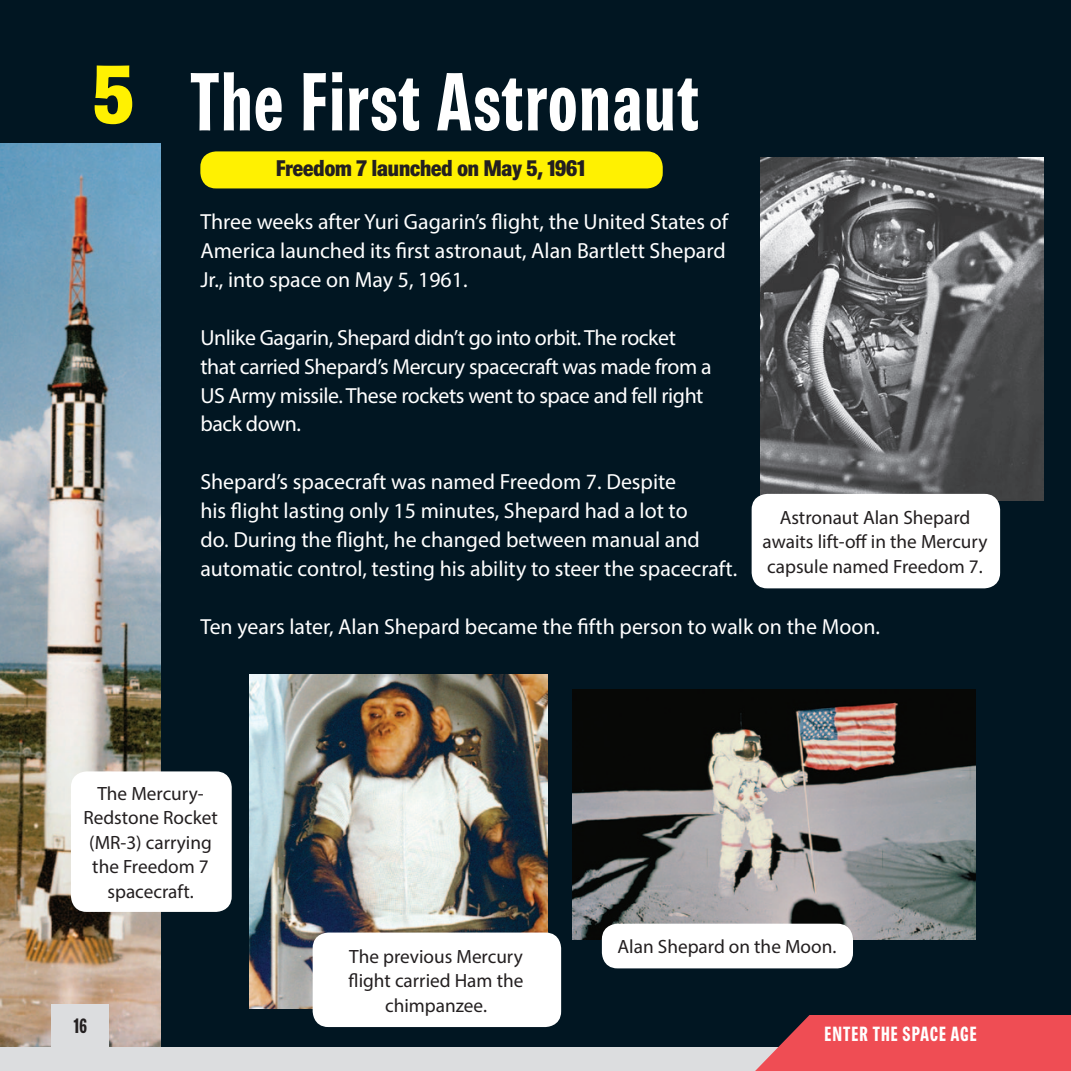
<style>
.page{position:relative;width:1071px;height:1071px;background:#fff}
.page>*{position:absolute;margin:0;border:0;box-sizing:border-box;transform-origin:0 0}
.t1{font:84px "Brown Condensed Display";letter-spacing:.03em;color:#fff}
.t2{font:84px "Brown Display";color:#fff101}
.t3{font:22.75px "Brown Display";color:#231f20}
.t4{font:21.88px/28.9px "Myriad Pro";color:#fff;text-align:justify}
.t5{font:21.88px/28.9px "Myriad Pro";letter-spacing:-.02em;color:#fff}
.t6{font:21px "Brown Condensed Display";color:#fff}
.t7{font:21px "Brown Condensed Display";color:#231f20}
.t8{font:19.25px/24.5px "Myriad Pro";color:#231f20;text-align:center}
</style>
<div class="page">
<div style="left:0;top:0;width:1071px;height:1051px;background:#011622"></div>
<img style="left:0;top:144px;width:161px;height:903px">
<img style="left:572px;top:689px;width:404px;height:250px">
<img style="left:760px;top:157px;width:284px;height:343px">
<div style="left:752px;top:494px;width:248px;height:94px;background:#fff;border-radius:16px"></div>
<img style="left:249px;top:675px;width:299px;height:333px">
<div style="left:313px;top:933px;width:248px;height:94px;background:#fff;border-radius:16px"></div>
<div style="left:200px;top:151px;width:463px;height:37px;background:#fff101;border-radius:16px"></div>
<div style="left:0;top:1047px;width:1071px;height:24px;background:#dcdddf"></div>
<svg style="left:755px;top:1015px;width:316px;height:56px;background:#dd4b52"></svg>
<div style="left:52px;top:1004px;width:57px;height:67px;background:#dcdddf"></div>
<div style="left:71px;top:771px;width:161px;height:141px;background:#fff;border-radius:16px"></div>
<div style="left:602px;top:924px;width:251px;height:44px;background:#fff;border-radius:16px"></div>
<h1 class="t2" style="left:93px;top:47px;width:42px">5</h1>
<h1 class="t1" style="left:189px;top:54px;width:511px">THE FIRST ASTRONAUT</h1>
<p class="t3" style="left:276px;top:155px;width:310px">Freedom 7 launched on May 5, 1961</p>
<p class="t4" style="left:200px;top:207px;width:529px">Three weeks after Yuri Gagarin’s flight, the United States of America launched its first astronaut, Alan Bartlett Shepard Jr., into space on May 5, 1961.</p>
<p class="t5" style="left:200px;top:323px;width:513px">Unlike Gagarin, Shepard didn’t go into orbit. The rocket that carried Shepard’s Mercury spacecraft was made from a US Army missile. These rockets went to space and fell right back down.</p>
<p class="t4" style="left:200px;top:467px;width:538px;text-align:left">Shepard’s spacecraft was named Freedom 7. Despite<br>his flight lasting only 15 minutes, Shepard had a lot to<br>do. During the flight, he changed between manual and automatic control, testing his ability to steer the spacecraft.</p>
<p class="t4" style="left:200px;top:611px;width:681px">Ten years later, Alan Shepard became the fifth person to walk on the Moon.</p>
<p class="t8" style="left:763px;top:505px;width:226px">Astronaut Alan Shepard awaits lift-off in the Mercury capsule named Freedom 7.</p>
<p class="t8" style="left:83px;top:781px;width:136px">The Mercury-<br>Redstone Rocket (MR-3) carrying the Freedom 7 spacecraft.</p>
<p class="t7" style="left:74px;top:1014px;width:15px">16</p>
<p class="t8" style="left:349px;top:944px;width:176px">The previous Mercury flight carried Ham the chimpanzee.</p>
<p class="t8" style="left:618px;top:934px;width:220px">Alan Shepard on the Moon.</p>
<p class="t6" style="left:824px;top:1022px;width:10px">ENTE</p>
<p class="t6" style="left:859px;top:1022px;width:53px">R THE SPACE</p>
<p class="t6" style="left:950px;top:1022px;width:26px">AGE</p>
</div>
